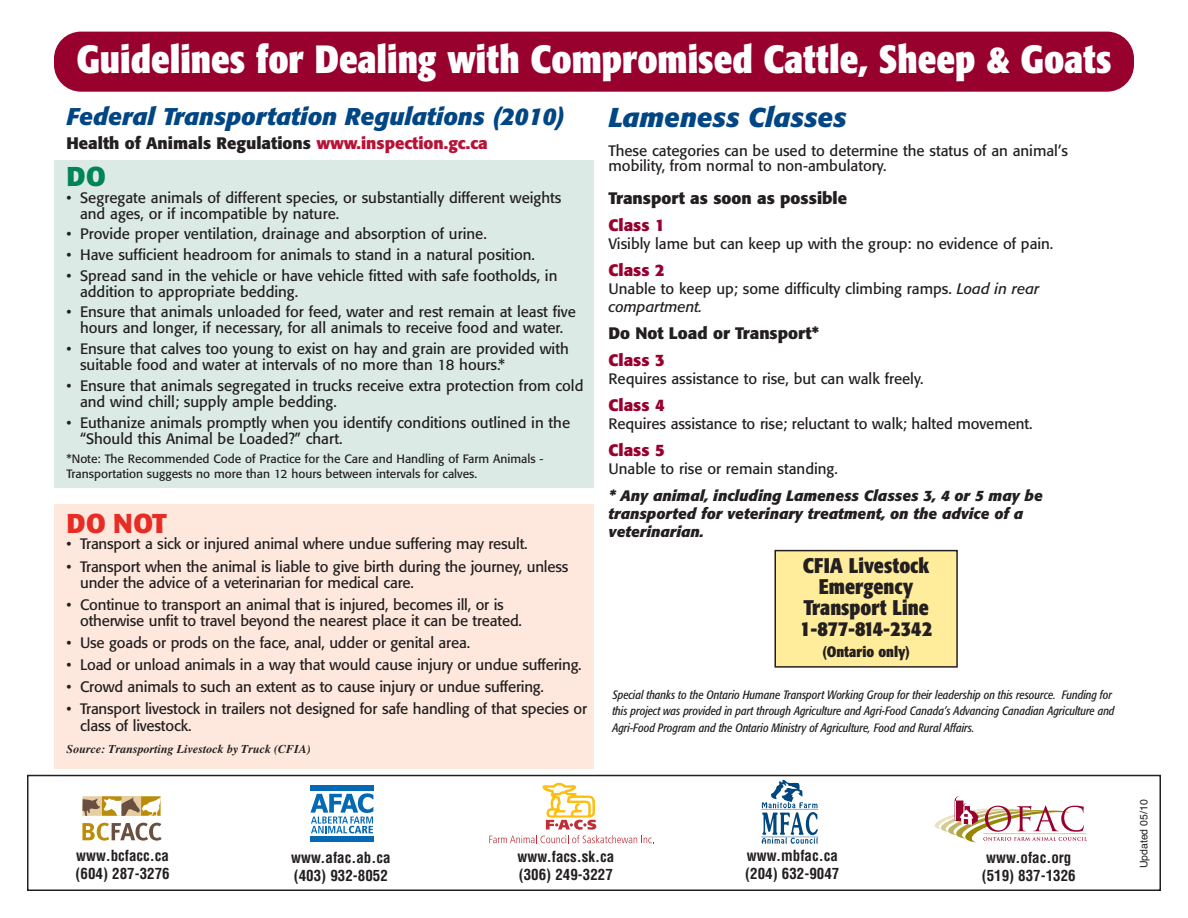
<style>
.page{position:relative;width:1188px;height:918px;background:#fff}
.page>*{position:absolute;margin:0;border:0;box-sizing:border-box;transform-origin:0 0}
.t1{font:700 condensed 39px "Formata";color:#fff}
.t2{font:italic 700 27px "Formata";color:#004685}
.t3{font:700 27px "Formata";color:#e82b25}
.t4{font:700 27px "Formata";color:#008457}
.t5{font:italic 700 24px "Formata";color:#004685}
.t6{font:700 condensed 21px/21px "Formata";color:#231f20;text-align:center}
.t7{font:700 16.5px "Formata";color:#231f20}
.t8{font:700 16.5px "Formata";color:#98002e}
.t9{font:15px/16.2px "Formata";color:#231f20}
.t10{font:700 condensed 15px/18px "Helvetica";color:#231f20}
.t11{font:italic 700 15px/18px "Formata";color:#231f20}
.t12{font:700 condensed 15px "Formata";color:#231f20}
.t13{font:italic condensed 12px/16.5px "Formata";color:#231f20}
.t14{font:12px/15px "Formata";color:#231f20}
.t15{font:italic 700 12px "Times";color:#231f20}
.t16{font:10.5px "Helvetica";color:#231f20}
.s1{color:#b81237}
.s2{font-style:italic}
</style>
<div class="page">
<div style="left:54px;top:504px;width:540px;height:264px;background:#fee8dd"></div>
<div style="left:54px;top:160px;width:540px;height:328px;background:#dbeae4"></div>
<div style="left:27px;top:775px;width:1134px;height:116px;border:2px solid #231f20"></div>
<div style="left:54px;top:32px;width:1080px;height:60px;background:#98002e;border-radius:27px"></div>
<div style="left:310px;top:785px;width:64px;height:5px;background:#0568b3"></div>
<svg style="left:310px;top:793px;width:63px;height:40px"></svg>
<div style="left:310px;top:837px;width:64px;height:5px;background:#0568b3"></div>
<svg style="left:489px;top:783px;width:165px;height:60px"></svg>
<svg style="left:761px;top:780px;width:57px;height:64px"></svg>
<svg style="left:934px;top:796px;width:153px;height:46px"></svg>
<svg style="left:82px;top:823px;width:80px;height:18px"></svg>
<div style="left:141px;top:796px;width:20px;height:20px;background:#cdac4e"></div>
<div style="left:122px;top:796px;width:19px;height:20px;background:#e7cea0"></div>
<div style="left:102px;top:796px;width:20px;height:20px;background:#cdab4d"></div>
<div style="left:82px;top:796px;width:20px;height:20px;background:#eddbb9"></div>
<svg style="left:82px;top:797px;width:79px;height:19px;background:#c5ad7d"></svg>
<div style="left:775px;top:551px;width:182px;height:116px;background:#ffed9c"></div>
<div style="left:774px;top:550px;width:184px;height:118px;border:2px solid #231f20"></div>
<h1 class="t1" style="left:76px;top:43px;width:1037px">Guidelines for Dealing with Compromised Cattle, Sheep &amp; Goats</h1>
<h3 class="t5" style="left:67px;top:106px;width:500px">Federal Transportation Regulations (2010)</h3>
<p class="t7" style="left:67px;top:136px;width:423px">Health of Animals Regulations <span class="s1">www.inspection.gc.ca</span></p>
<h2 class="t4" style="left:67px;top:165px;width:41px">DO</h2>
<p class="t9" style="left:80px;top:190px;width:483px;text-indent:-14px">• Segregate animals of different species, or substantially different weights and ages, or if incompatible by nature.</p>
<p class="t9" style="left:67px;top:227px;width:422px">• Provide proper ventilation, drainage and absorption of urine.</p>
<p class="t9" style="left:67px;top:248px;width:470px">• Have sufficient headroom for animals to stand in a natural position.</p>
<p class="t9" style="left:80px;top:268px;width:479px;text-indent:-14px">• Spread sand in the vehicle or have vehicle fitted with safe footholds, in addition to appropriate bedding.</p>
<p class="t9" style="left:67px;top:305px;width:511px;text-align:center">• Ensure that animals unloaded for feed, water and rest remain at least five hours and longer, if necessary, for all animals to receive food and water.</p>
<p class="t9" style="left:80px;top:342px;width:490px;text-indent:-14px">• Ensure that calves too young to exist on hay and grain are provided with suitable food and water at intervals of no more than 18 hours.*</p>
<p class="t9" style="left:80px;top:379px;width:505px;text-indent:-14px">• Ensure that animals segregated in trucks receive extra protection from cold and wind chill; supply ample bedding.</p>
<p class="t9" style="left:80px;top:415px;width:492px;text-indent:-14px">• Euthanize animals promptly when you identify conditions outlined in the “Should this Animal be Loaded?” chart.</p>
<p class="t14" style="left:67px;top:452px;width:478px">*Note: The Recommended Code of Practice for the Care and Handling of Farm Animals -<br>Transportation suggests no more than 12 hours between intervals for calves.</p>
<h2 class="t3" style="left:67px;top:512px;width:102px">DO NOT</h2>
<p class="t9" style="left:67px;top:537px;width:463px">• Transport a sick or injured animal where undue suffering may result.</p>
<p class="t9" style="left:80px;top:559px;width:490px;text-indent:-14px">• Transport when the animal is liable to give birth during the journey, unless under the advice of a veterinarian for medical care.</p>
<p class="t9" style="left:80px;top:598px;width:443px;text-indent:-14px">• Continue to transport an animal that is injured, becomes ill, or is otherwise unfit to travel beyond the nearest place it can be treated.</p>
<p class="t9" style="left:67px;top:636px;width:405px">• Use goads or prods on the face, anal, udder or genital area.</p>
<p class="t9" style="left:67px;top:658px;width:517px">• Load or unload animals in a way that would cause injury or undue suffering.</p>
<p class="t9" style="left:67px;top:680px;width:479px">• Crowd animals to such an extent as to cause injury or undue suffering.</p>
<p class="t9" style="left:80px;top:702px;width:509px;text-indent:-14px">• Transport livestock in trailers not designed for safe handling of that species or class of livestock.</p>
<p class="t15" style="left:67px;top:744px;width:246px">Source: Transporting Livestock by Truck (CFIA)</p>
<h2 class="t2" style="left:609px;top:106px;width:240px">Lameness Classes</h2>
<p class="t9" style="left:609px;top:144px;width:461px;line-height:15px">These categories can be used to determine the status of an animal’s mobility, from normal to non-ambulatory.</p>
<p class="t7" style="left:609px;top:191px;width:240px">Transport as soon as possible</p>
<p class="t8" style="left:609px;top:218px;width:58px">Class 1</p>
<p class="t9" style="left:609px;top:237px;width:446px">Visibly lame but can keep up with the group: no evidence of pain.</p>
<p class="t8" style="left:609px;top:263px;width:58px">Class 2</p>
<p class="t9" style="left:609px;top:281px;width:432px;line-height:18px">Unable to keep up; some difficulty climbing ramps. <span class="s2">Load in rear compartment.</span></p>
<p class="t7" style="left:609px;top:326px;width:212px">Do Not Load or Transport*</p>
<p class="t8" style="left:609px;top:353px;width:58px">Class 3</p>
<p class="t9" style="left:609px;top:372px;width:317px">Requires assistance to rise, but can walk freely.</p>
<p class="t8" style="left:609px;top:398px;width:58px">Class 4</p>
<p class="t9" style="left:609px;top:417px;width:425px">Requires assistance to rise; reluctant to walk; halted movement.</p>
<p class="t8" style="left:609px;top:443px;width:58px">Class 5</p>
<p class="t9" style="left:609px;top:462px;width:231px">Unable to rise or remain standing.</p>
<p class="t11" style="left:609px;top:488px;width:436px">* Any animal, including Lameness Classes 3, 4 or 5 may be transported for veterinary treatment, on the advice of a veterinarian.</p>
<h3 class="t6" style="left:800px;top:557px;width:134px">CFIA Livestock<br>Emergency<br>Transport Line<br>1-877-814-2342</h3>
<p class="t12" style="left:822px;top:646px;width:89px">(Ontario only)</p>
<p class="t13" style="left:612px;top:687px;width:504px">Special thanks to the Ontario Humane Transport Working Group for their leadership on this resource. Funding for this project was provided in part through Agriculture and Agri-Food Canada’s Advancing Canadian Agriculture and<br>Agri-Food Program and the Ontario Ministry of Agriculture, Food and Rural Affairs.</p>
<p class="t10" style="left:76px;top:848px;width:96px">www.bcfacc.ca (604) 287-3276</p>
<p class="t10" style="left:745px;top:848px;width:96px">www.mbfac.ca (204) 632-9047</p>
<p class="t10" style="left:517px;top:849px;width:98px">www.facs.sk.ca (306) 249-3227</p>
<p class="t10" style="left:291px;top:850px;width:101px">www.afac.ab.ca (403) 932-8052</p>
<p class="t10" style="left:982px;top:849px;width:96px">www.ofac.org (519) 837-1326</p>
<p class="t16" style="left:1140px;top:868px;width:71px;rotate:-90deg">Updated 05/10</p>
</div>
